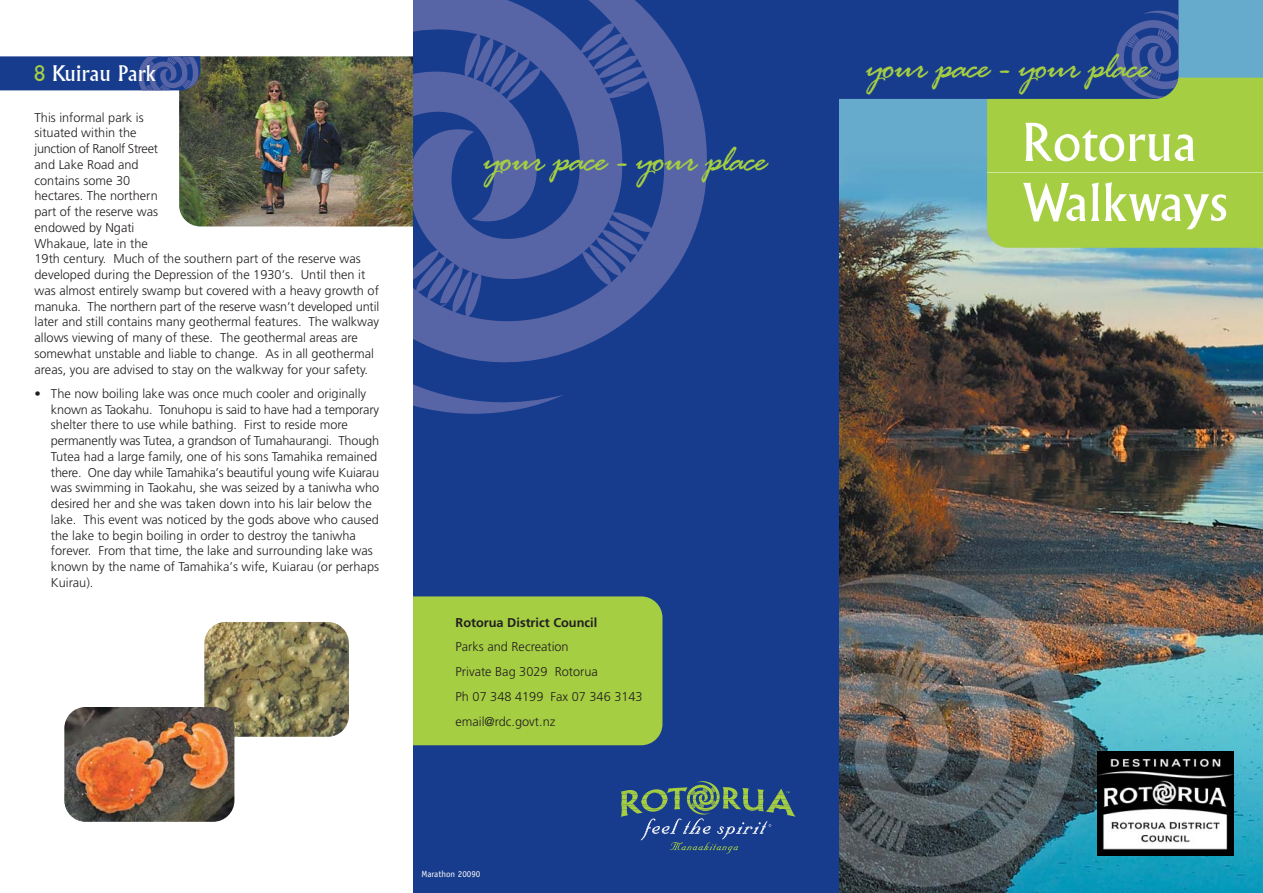
<style>
.page{position:relative;width:1263px;height:893px;background:#fff}
.page>*{position:absolute;margin:0;border:0;box-sizing:border-box;transform-origin:0 0}
.t1{font:51px/60px "Albertus";color:#fff}
.t2{font:italic 39px "Rage LT";color:#a5ce42}
.t3{font:21px "Albertus";color:#fff}
.t4{font:300 12.75px/15.8px "Frutiger";color:#231f20}
.t5{font:9px "Officina Sans";color:#fff}
.s1{color:#a5ce42}
.s2{font-weight:700}
</style>
<div class="page">
<img style="left:838px;top:0;width:424px;height:893px">
<div style="left:413px;top:0;width:425px;height:893px;background:#183c8d"></div>
<svg style="left:413px;top:0;width:294px;height:414px;fill:#5764a5"></svg>
<div style="left:987px;top:78px;width:275px;height:170px;background:#a5ce42"></div>
<hr style="left:987px;top:172px;width:275px;height:1px;background:#d0e49f">
<svg style="left:838px;top:0;width:340px;height:99px;background:#1d3f8e"></svg>
<svg style="left:621px;top:781px;width:175px;height:72px"></svg>
<div style="left:413px;top:596px;width:249px;height:149px;background:#a5ce42"></div>
<img style="left:179px;top:56px;width:234px;height:170px">
<svg style="left:1px;top:56px;width:199px;height:34px;background:#254591"></svg>
<img style="left:204px;top:622px;width:145px;height:115px;border-radius:21px">
<img style="left:64px;top:707px;width:170px;height:115px;border-radius:21px">
<img style="left:1097px;top:752px;width:137px;height:104px">
<p class="t3" style="left:35px;top:65px;width:123px"><span class="s1">8</span> Kuirau Park</p>
<p class="t4" style="left:35px;top:110px;width:346px">This informal park is<br>situated within the<br>junction of Ranolf Street<br>and Lake Road and<br>contains some 30<br>hectares. The northern<br>part of the reserve was<br>endowed by Ngati<br>Whakaue, late in the<br>19th century. Much of the southern part of the reserve was developed during the Depression of the 1930’s. Until then it was almost entirely swamp but covered with a heavy growth of manuka. The northern part of the reserve wasn’t developed until later and still contains many geothermal features. The walkway allows viewing of many of these. The geothermal areas are somewhat unstable and liable to change. As in all geothermal areas, you are advised to stay on the walkway for your safety.</p>
<p class="t4" style="left:51px;top:387px;width:330px;text-indent:-16px">• The now boiling lake was once much cooler and originally known as Taokahu. Tonuhopu is said to have had a temporary shelter there to use while bathing. First to reside more permanently was Tutea, a grandson of Tumahaurangi. Though Tutea had a large family, one of his sons Tamahika remained there. One day while Tamahika’s beautiful young wife Kuiarau was swimming in Taokahu, she was seized by a taniwha who desired her and she was taken down into his lair below the lake. This event was noticed by the gods above who caused the lake to begin boiling in order to destroy the taniwha forever. From that time, the lake and surrounding lake was known by the name of Tamahika’s wife, Kuiarau (or perhaps Kuirau).</p>
<p class="t2" style="left:484px;top:147px;width:284px">your pace - your place</p>
<p class="t4" style="left:456px;top:611px;width:189px;line-height:24.8px"><span class="s2">Rotorua District Council<br></span>Parks and Recreation<br>Private Bag 3029 Rotorua<br>Ph 07 348 4199 Fax 07 346 3143 email@rdc.govt.nz</p>
<p class="t5" style="left:421px;top:871px;width:60px">Marathon 20090</p>
<p class="t2" style="left:867px;top:54px;width:284px">your pace - your place</p>
<p class="t1" style="left:1022px;top:116px;width:207px">Rotorua<br>Walkways</p>
</div>
